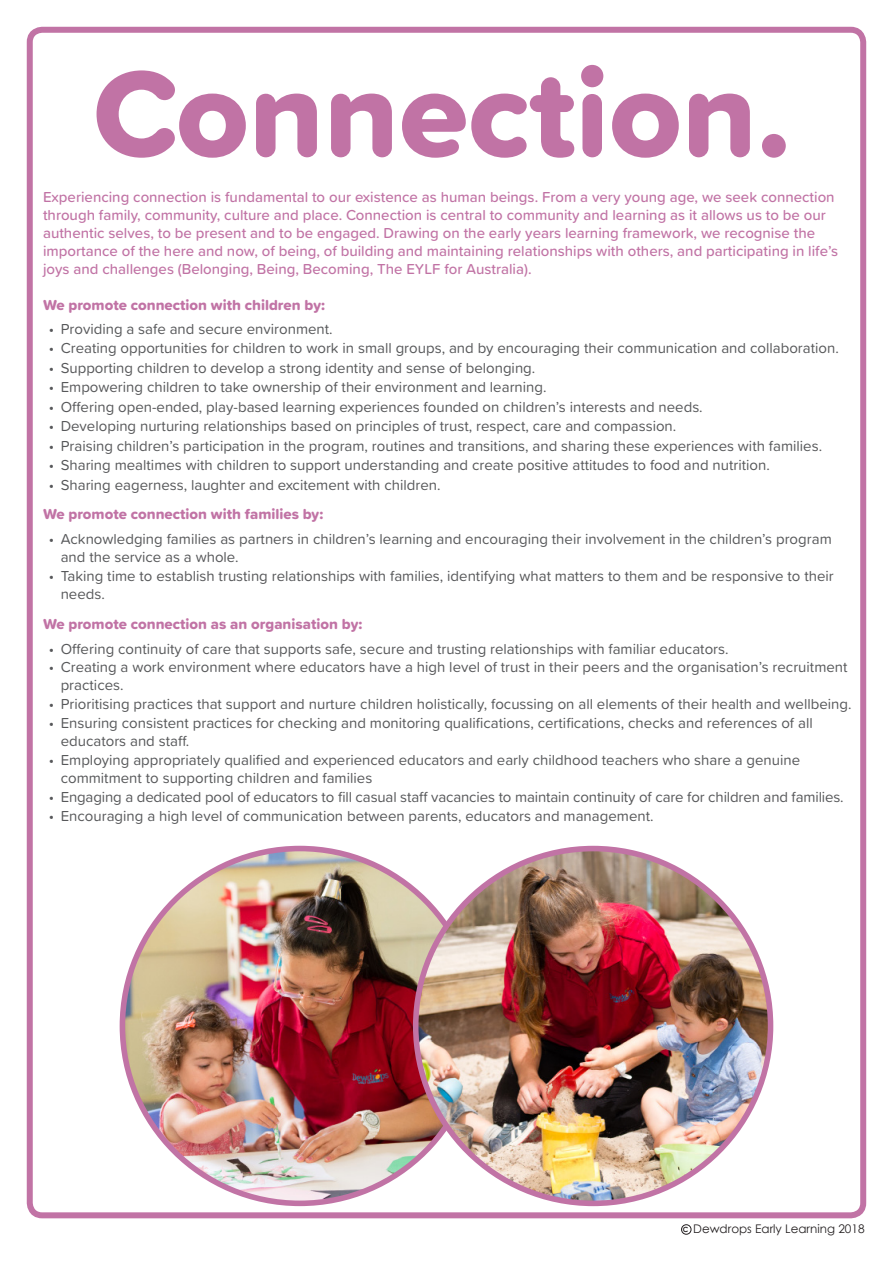
<style>
.page{position:relative;width:893px;height:1263px;background:#fff}
.page>*{position:absolute;margin:0;border:0;box-sizing:border-box;transform-origin:0 0}
.t1{font:126.45px "Proxima Soft Extrabld";color:#c173a5}
.t2{font:15px/18px "Proxima Soft";color:#57585a}
.t3{font:500 15px/18px "Proxima Soft";color:#c173a5}
.t4{font:15px "Proxima Soft Extrabld";color:#c173a5}
.t5{font:11.85px "Century Gothic";color:#231f20}
.t6{font:700 7.2px "Century Gothic";color:#231f20}
</style>
<div class="page">
<div style="left:27px;top:27px;width:839px;height:1191px;border:6px solid #c173a5;border-radius:12px"></div>
<img style="left:122px;top:848px;width:355px;height:355px;border-radius:177px">
<img style="left:416px;top:848px;width:354px;height:355px;border-radius:177px">
<div style="left:681px;top:1224px;width:10px;height:10px;border:1px solid #231f20;border-radius:50%"></div>
<p class="t1" style="left:93px;top:18px;width:699px">Connection.</p>
<p class="t3" style="left:43px;top:187px;width:797px">Experiencing connection is fundamental to our existence as human beings. From a very young age, we seek connection through family, community, culture and place. Connection is central to community and learning as it allows us to be our authentic selves, to be present and to be engaged. Drawing on the early years learning framework, we recognise the importance of the here and now, of being, of building and maintaining relationships with others, and participating in life’s joys and challenges (Belonging, Being, Becoming, The EYLF for Australia).</p>
<p class="t4" style="left:43px;top:293px;width:284px">We promote connection with children by:</p>
<p class="t2" style="left:49px;top:319px;width:285px">• Providing a safe and secure environment.</p>
<p class="t2" style="left:49px;top:339px;width:791px">• Creating opportunities for children to work in small groups, and by encouraging their communication and collaboration.</p>
<p class="t2" style="left:49px;top:358px;width:488px">• Supporting children to develop a strong identity and sense of belonging.</p>
<p class="t2" style="left:49px;top:378px;width:499px">• Empowering children to take ownership of their environment and learning.</p>
<p class="t2" style="left:49px;top:397px;width:655px">• Offering open-ended, play-based learning experiences founded on children’s interests and needs.</p>
<p class="t2" style="left:49px;top:416px;width:629px">• Developing nurturing relationships based on principles of trust, respect, care and compassion.</p>
<p class="t2" style="left:49px;top:436px;width:775px">• Praising children’s participation in the program, routines and transitions, and sharing these experiences with families.</p>
<p class="t2" style="left:49px;top:455px;width:722px">• Sharing mealtimes with children to support understanding and create positive attitudes to food and nutrition.</p>
<p class="t2" style="left:49px;top:475px;width:393px">• Sharing eagerness, laughter and excitement with children.</p>
<p class="t4" style="left:43px;top:503px;width:282px">We promote connection with families by:</p>
<p class="t2" style="left:61px;top:529px;width:773px;text-indent:-12px">• Acknowledging families as partners in children’s learning and encouraging their involvement in the children’s program and the service as a whole.</p>
<p class="t2" style="left:61px;top:567px;width:775px;text-indent:-12px">• Taking time to establish trusting relationships with families, identifying what matters to them and be responsive to their needs.</p>
<p class="t4" style="left:43px;top:613px;width:321px">We promote connection as an organisation by:</p>
<p class="t2" style="left:49px;top:639px;width:681px">• Offering continuity of care that supports safe, secure and trusting relationships with familiar educators.</p>
<p class="t2" style="left:61px;top:658px;width:788px;text-indent:-12px">• Creating a work environment where educators have a high level of trust in their peers and the organisation’s recruitment practices.</p>
<p class="t2" style="left:49px;top:694px;width:804px">• Prioritising practices that support and nurture children holistically, focussing on all elements of their health and wellbeing.</p>
<p class="t2" style="left:61px;top:713px;width:753px;text-indent:-12px">• Ensuring consistent practices for checking and monitoring qualifications, certifications, checks and references of all educators and staff.</p>
<p class="t2" style="left:61px;top:750px;width:741px;text-indent:-12px">• Employing appropriately qualified and experienced educators and early childhood teachers who share a genuine commitment to supporting children and families</p>
<p class="t2" style="left:49px;top:787px;width:796px">• Engaging a dedicated pool of educators to fill casual staff vacancies to maintain continuity of care for children and families.</p>
<p class="t2" style="left:49px;top:806px;width:606px">• Encouraging a high level of communication between parents, educators and management.</p>
<p class="t6" style="left:683px;top:1224px;width:7px">C</p>
<p class="t5" style="left:693px;top:1221px;width:173px">Dewdrops Early Learning 2018</p>
</div>
